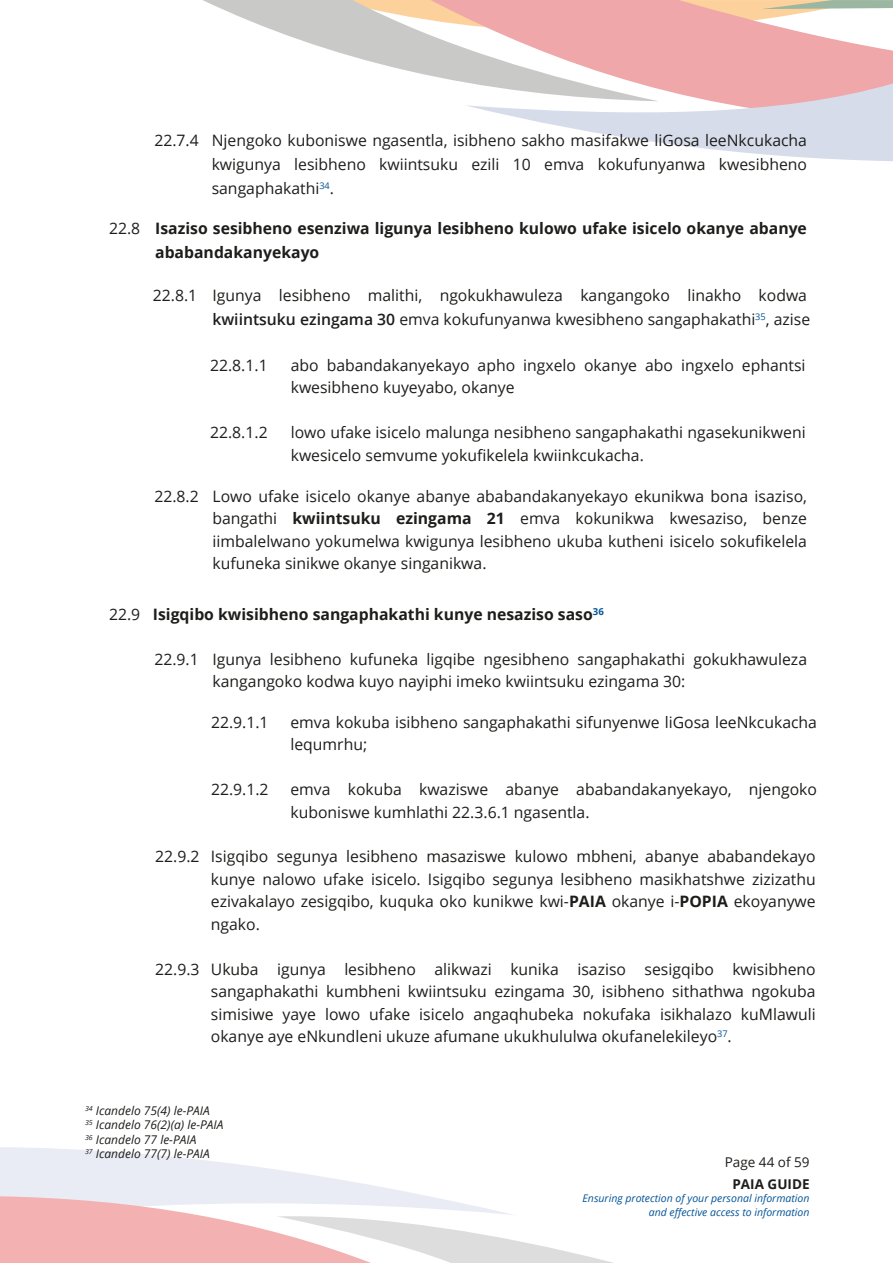
<style>
.page{position:relative;width:893px;height:1263px;background:#fff}
.page>*{position:absolute;margin:0;border:0;box-sizing:border-box;transform-origin:0 0}
.t1{font:15.75px/22.5px "Open Sans";color:#1d1d1b}
.t2{font:700 15.75px/24px "Open Sans";color:#1d1d1b}
.t3{font:13.5px "Open Sans";color:#1d1d1b}
.t4{font:700 13.5px "Open Sans";color:#1d1d1b}
.t5{font:italic 12px/14.4px "Open Sans";color:#1d1d1b}
.t6{font:italic 10.5px/13.5px "Open Sans";color:#055497;text-align:right}
.s1{font-weight:600}
.s2{font-weight:700}
</style>
<div class="page">
<svg style="left:0;top:1147px;width:614px;height:116px"></svg>
<svg style="left:659px;top:0;width:234px;height:83px;fill:#efa7a9"></svg>
<svg style="left:203px;top:0;width:456px;height:83px"></svg>
<svg style="left:466px;top:83px;width:427px;height:78px"></svg>
<p class="t1" style="left:109px;top:219px;width:33px">22.8</p>
<p class="t1" style="left:109px;top:604px;width:33px">22.9</p>
<p class="t1" style="left:212px;top:130px;width:597px;line-height:24px;text-align:justify;text-indent:-57px">22.7.4 Njengoko kuboniswe ngasentla, isibheno sakho masifakwe liGosa leeNkcukacha kwigunya lesibheno kwiintsuku ezili 10 emva kokufunyanwa kwesibheno sangaphakathi<sup>34</sup>.</p>
<p class="t2" style="left:155px;top:218px;width:653px">Isaziso sesibheno esenziwa ligunya lesibheno kulowo ufake isicelo okanye abanye ababandakanyekayo</p>
<p class="t1" style="left:153px;top:285px;width:659px;line-height:24px;text-align:right">22.8.1 Igunya lesibheno malithi, ngokukhawuleza kangangoko linakho kodwa <span class="s1">kwiintsuku ezingama 30</span> emva kokufunyanwa kwesibheno sangaphakathi<sup>35</sup>, azise</p>
<p class="t1" style="left:210px;top:356px;width:59px">22.8.1.1</p>
<p class="t1" style="left:210px;top:423px;width:59px">22.8.1.2</p>
<p class="t1" style="left:291px;top:354px;width:516px">abo babandakanyekayo apho ingxelo okanye abo ingxelo ephantsi kwesibheno kuyeyabo, okanye</p>
<p class="t1" style="left:291px;top:423px;width:516px">lowo ufake isicelo malunga nesibheno sangaphakathi ngasekunikweni kwesicelo semvume yokufikelela kwiinkcukacha.</p>
<p class="t1" style="left:213px;top:487px;width:596px;text-align:justify;text-indent:-58px">22.8.2 Lowo ufake isicelo okanye abanye ababandakanyekayo ekunikwa bona isaziso, bangathi <span class="s2">kwiintsuku ezingama 21</span> emva kokunikwa kwesaziso, benze iimbalelwano yokumelwa kwigunya lesibheno ukuba kutheni isicelo sokufikelela kufuneka sinikwe okanye singanikwa.</p>
<p class="t2" style="left:153px;top:604px;width:453px">Isigqibo kwisibheno sangaphakathi kunye nesaziso saso<sup>36</sup></p>
<p class="t1" style="left:213px;top:649px;width:596px;text-indent:-58px">22.9.1 Igunya lesibheno kufuneka ligqibe ngesibheno sangaphakathi gokukhawuleza kangangoko kodwa kuyo nayiphi imeko kwiintsuku ezingama 30:</p>
<p class="t1" style="left:155px;top:847px;width:46px">22.9.2</p>
<p class="t1" style="left:155px;top:959px;width:46px">22.9.3</p>
<p class="t1" style="left:211px;top:712px;width:59px">22.9.1.1</p>
<p class="t1" style="left:211px;top:780px;width:59px">22.9.1.2</p>
<p class="t1" style="left:290px;top:712px;width:528px">emva kokuba isibheno sangaphakathi sifunyenwe liGosa leeNkcukacha lequmrhu;</p>
<p class="t1" style="left:290px;top:780px;width:528px">emva kokuba kwaziswe abanye ababandakanyekayo, njengoko kuboniswe kumhlathi 22.3.6.1 ngasentla.</p>
<p class="t1" style="left:211px;top:847px;width:606px;text-align:justify">Isigqibo segunya lesibheno masaziswe kulowo mbheni, abanye ababandekayo kunye nalowo ufake isicelo. Isigqibo segunya lesibheno masikhatshwe zizizathu ezivakalayo zesigqibo, kuquka oko kunikwe kwi-<span class="s2">PAIA</span> okanye i-<span class="s2">POPIA</span> ekoyanywe ngako.</p>
<p class="t1" style="left:211px;top:959px;width:606px;text-align:justify">Ukuba igunya lesibheno alikwazi kunika isaziso sesigqibo kwisibheno sangaphakathi kumbheni kwiintsuku ezingama 30, isibheno sithathwa ngokuba simisiwe yaye lowo ufake isicelo angaqhubeka nokufaka isikhalazo kuMlawuli okanye aye eNkundleni ukuze afumane ukukhululwa okufanelekileyo<sup>37</sup>.</p>
<p class="t5" style="left:85px;top:1104px;width:140px"><sup>34</sup> Icandelo 75(4) le-PAIA<br><sup>35</sup> Icandelo 76(2)(a) le-PAIA<br><sup>36</sup> Icandelo 77 le-PAIA<br><sup>37</sup> Icandelo 77(7) le-PAIA</p>
<p class="t3" style="left:725px;top:1156px;width:86px">Page 44 of 59</p>
<p class="t4" style="left:732px;top:1178px;width:79px">PAIA GUIDE</p>
<p class="t6" style="left:583px;top:1192px;width:228px">Ensuring protection of your personal information and effective access to information</p>
</div>
